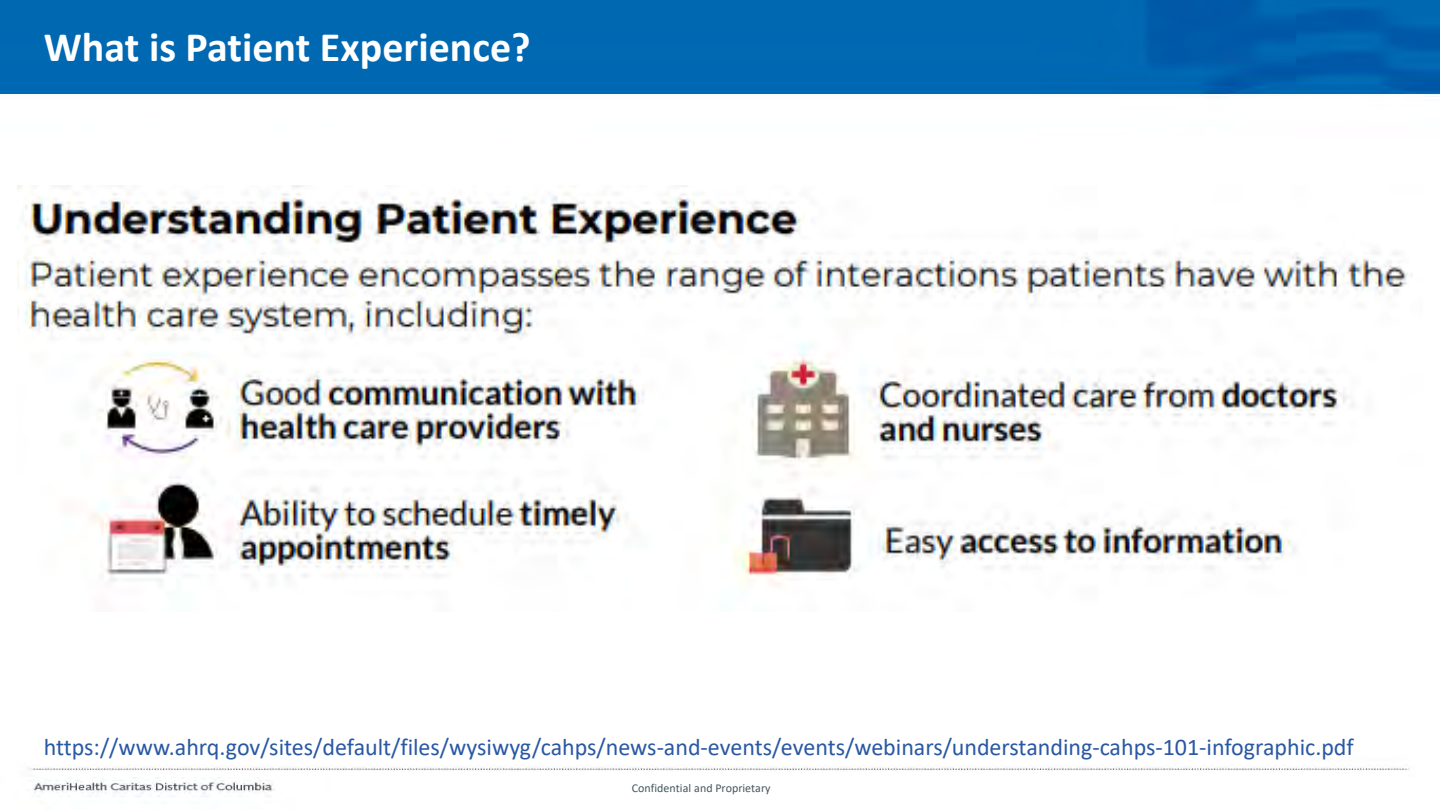
<style>
.page{position:relative;width:1440px;height:810px;background:#fff}
.page>*{position:absolute;margin:0;border:0;box-sizing:border-box;transform-origin:0 0}
.t1{font:700 42px "Calibri";color:#fff}
.t2{font:24px "Calibri";color:#2958a3}
.t3{font:12px "Calibri";color:#455560}
</style>
<div class="page">
<img style="left:0;top:0;width:1440px;height:797px">
<img style="left:17px;top:185px;width:1406px;height:427px">
<h1 class="t1" style="left:44px;top:18px;width:488px">What is Patient Experience?</h1>
<p class="t2" style="left:44px;top:730px;width:1312px">https://www.ahrq.gov/sites/default/files/wysiwyg/cahps/news-and-events/events/webinars/understanding-cahps-101-infographic.pdf</p>
<p class="t3" style="left:632px;top:780px;width:140px">Confidential and Proprietary</p>
</div>
